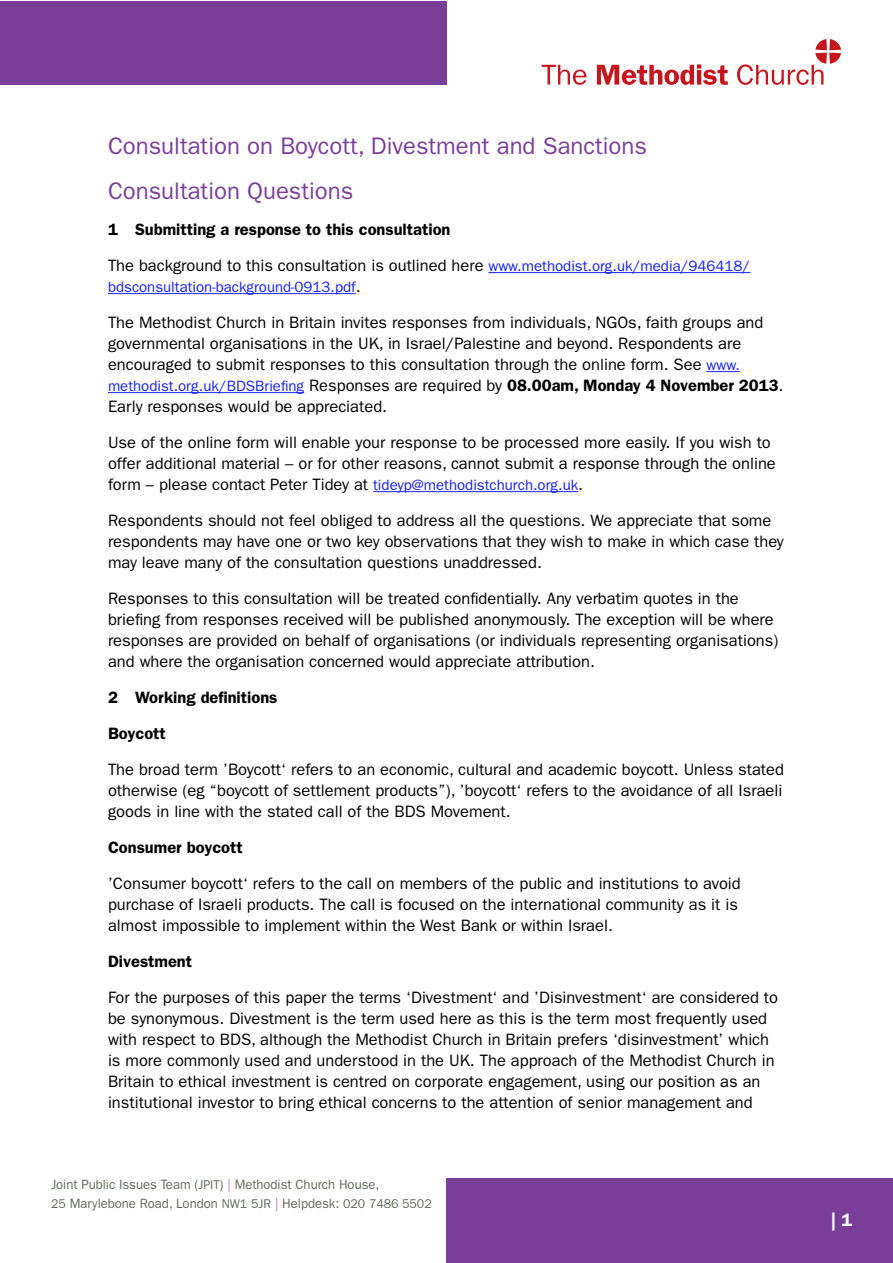
<style>
.page{position:relative;width:893px;height:1263px;background:#fff}
.page>*{position:absolute;margin:0;border:0;box-sizing:border-box;transform-origin:0 0}
.t1{font:24px/45px "Franklin Gothic";color:#793f98}
.t2{font:600 18px "Franklin Gothic";color:#fff}
.t3{font:16.5px/21px "Franklin Gothic";color:#000}
.t4{font:600 16.5px/36px "Franklin Gothic";color:#000}
.t5{font:15px "Franklin Gothic";color:#1922fb}
.t6{font:13.5px/19.5px "Franklin Gothic";letter-spacing:-.005em;color:#61695e}
.s1{font-weight:600}
.s2{font-size:15px;color:#1922fb}
.s3{font-size:16.5px;color:#000}
.s4{font-weight:600;font-size:16.5px;color:#000}
.s5{font-size:12.75px}
.s6{color:#a275b3}
</style>
<div class="page">
<svg style="left:542px;top:65px;width:45px;height:20px"></svg>
<svg style="left:597px;top:64px;width:131px;height:21px"></svg>
<svg style="left:737px;top:39px;width:104px;height:46px"></svg>
<div style="left:0;top:1px;width:446px;height:83px;background:#793f98"></div>
<div style="left:446px;top:1179px;width:446px;height:84px;background:#793f98"></div>
<hr style="left:488px;top:272px;width:262px;height:1px;background:#1922fb">
<hr style="left:108px;top:293px;width:248px;height:1px;background:#1922fb">
<hr style="left:707px;top:371px;width:33px;height:1px;background:#1922fb">
<hr style="left:108px;top:392px;width:196px;height:1px;background:#1922fb">
<hr style="left:373px;top:491px;width:205px;height:1px;background:#1922fb">
<h1 class="t1" style="left:108px;top:124px;width:540px">Consultation on Boycott, Divestment and Sanctions<br>Consultation Questions</h1>
<p class="t3" style="left:108px;top:212px;width:644px;line-height:36px"><span class="s1">1 Submitting a response to this consultation<br></span>The background to this consultation is outlined here <span class="s2">www.methodist.org.uk/media/946418/</span></p>
<p class="t5" style="left:108px;top:278px;width:254px">bdsconsultation-background-0913.pdf<span class="s3">.</span></p>
<p class="t3" style="left:108px;top:312px;width:657px">The Methodist Church in Britain invites responses from individuals, NGOs, faith groups and governmental organisations in the UK, in Israel/Palestine and beyond. Respondents are encouraged to submit responses to this consultation through the online form. See <span class="s2">www.</span></p>
<p class="t5" style="left:108px;top:377px;width:677px">methodist.org.uk/BDSBriefing <span class="s3">Responses are required by</span> <span class="s4">08.00am, Monday 4 November 2013</span><span class="s3">.</span></p>
<p class="t3" style="left:108px;top:389px;width:664px;line-height:36px">Early responses would be appreciated.<br>Use of the online form will enable your response to be processed more easily. If you wish to</p>
<p class="t3" style="left:108px;top:453px;width:669px">offer additional material – or for other reasons, cannot submit a response through the online form – please contact Peter Tidey at <span class="s2">tideyp@methodistchurch.org.uk</span>.</p>
<p class="t3" style="left:108px;top:510px;width:677px">Respondents should not feel obliged to address all the questions. We appreciate that some respondents may have one or two key observations that they wish to make in which case they may leave many of the consultation questions unaddressed.</p>
<p class="t3" style="left:108px;top:588px;width:672px">Responses to this consultation will be treated confidentially. Any verbatim quotes in the briefing from responses received will be published anonymously. The exception will be where responses are provided on behalf of organisations (or individuals representing organisations) and where the organisation concerned would appreciate attribution.</p>
<p class="t4" style="left:108px;top:679px;width:171px">2 Working definitions<br>Boycott</p>
<p class="t3" style="left:108px;top:759px;width:677px;text-align:justify">The broad term ’Boycott‘ refers to an economic, cultural and academic boycott. Unless stated otherwise (eg “boycott of settlement products”), ’boycott‘ refers to the avoidance of all Israeli goods in line with the stated call of the BDS Movement.</p>
<p class="t4" style="left:108px;top:829px;width:136px">Consumer boycott</p>
<p class="t3" style="left:108px;top:873px;width:634px">’Consumer boycott‘ refers to the call on members of the public and institutions to avoid purchase of Israeli products. The call is focused on the international community as it is almost impossible to implement within the West Bank or within Israel.</p>
<p class="t4" style="left:108px;top:943px;width:86px">Divestment</p>
<p class="t3" style="left:108px;top:987px;width:672px">For the purposes of this paper the terms ‘Divestment‘ and ’Disinvestment‘ are considered to be synonymous. Divestment is the term used here as this is the term most frequently used with respect to BDS, although the Methodist Church in Britain prefers ‘disinvestment’ which is more commonly used and understood in the UK. The approach of the Methodist Church in Britain to ethical investment is centred on corporate engagement, using our position as an institutional investor to bring ethical concerns to the attention of senior management and</p>
<p class="t6" style="left:51px;top:1175px;width:382px">Joint Public Issues Team (<span class="s5">JPIT</span>) <span class="s6">|</span> Methodist Church House,<br><span class="s5">25</span> Marylebone Road, London <span class="s5">NW1 5JR</span> <span class="s6">|</span> Helpdesk: <span class="s5">020 7486 5502</span></p>
<p class="t2" style="left:831px;top:1209px;width:23px">| 1</p>
</div>
